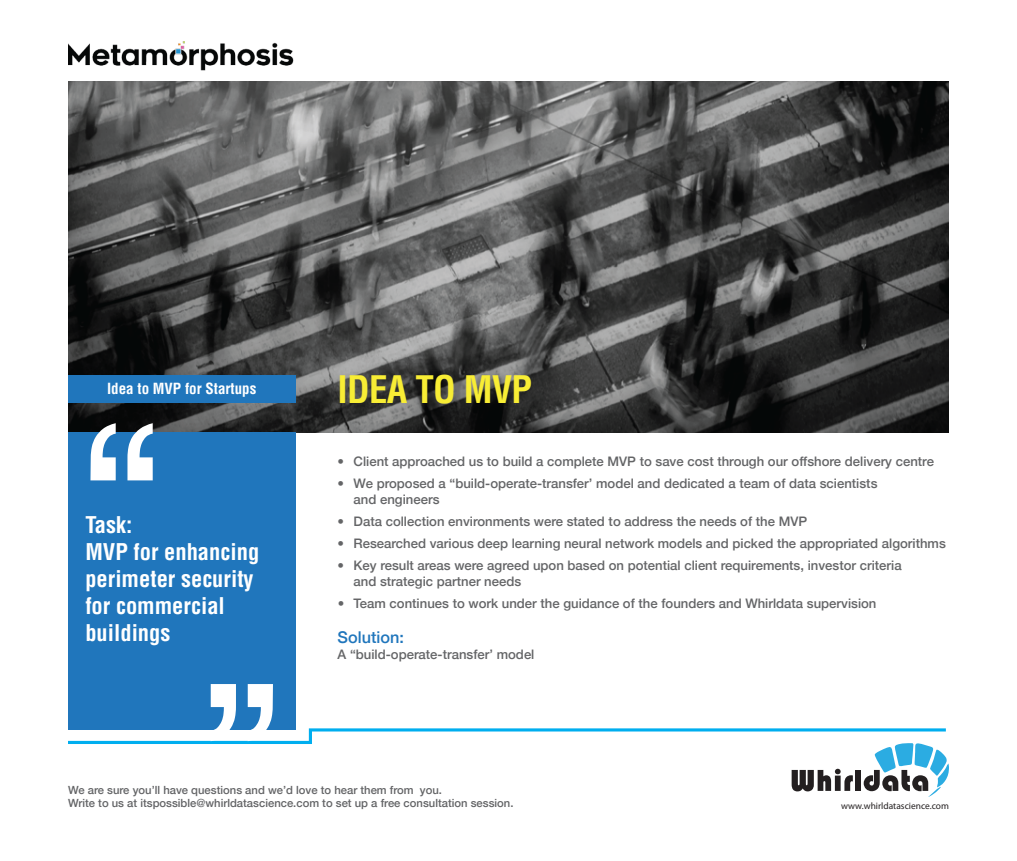
<style>
.page{position:relative;width:1017px;height:861px;background:#fff}
.page>*{position:absolute;margin:0;border:0;box-sizing:border-box;transform-origin:0 0}
.t1{font:700 condensed 37px "Helvetica";letter-spacing:-.02em;color:#f8ed35}
.t2{font:700 condensed 22.5px/27px "Helvetica";color:#fff}
.t3{font:500 16.25px "Helvetica Neue";color:#2076bc}
.t4{font:700 condensed 15px "Helvetica";color:#fff}
.t5{font:500 13.12px/15.8px "Helvetica Neue";color:#646567}
.t6{font:500 11.25px/13.5px "Helvetica Neue";color:#636466}
.t7{font:condensed 9.44px "Helvetica LT";color:#231f20}
</style>
<div class="page">
<img style="left:68px;top:41px;width:226px;height:30px">
<img style="left:68px;top:82px;width:880px;height:351px">
<div style="left:68px;top:433px;width:227px;height:297px;background:#2076bc"></div>
<svg style="left:90px;top:423px;width:63px;height:57px"></svg>
<svg style="left:68px;top:684px;width:880px;height:113px"></svg>
<div style="left:68px;top:375px;width:227px;height:28px;background:#2076bc"></div>
<p class="t4" style="left:107px;top:379px;width:151px">Idea to MVP for Startups</p>
<h1 class="t1" style="left:337px;top:366px;width:196px">IDEA TO MVP</h1>
<h2 class="t2" style="left:85px;top:511px;width:175px">Task:<br>MVP for enhancing perimeter security for commercial buildings</h2>
<p class="t5" style="left:337px;top:453px;width:597px">• Client approached us to build a complete MVP to save cost through our offshore delivery centre</p>
<p class="t5" style="left:353px;top:475px;width:525px;text-indent:-16px">• We proposed a “build-operate-transfer’ model and dedicated a team of data scientists and engineers</p>
<p class="t5" style="left:337px;top:513px;width:471px">• Data collection environments were stated to address the needs of the MVP</p>
<p class="t5" style="left:337px;top:535px;width:609px">• Researched various deep learning neural network models and picked the appropriated algorithms</p>
<p class="t5" style="left:353px;top:557px;width:549px;text-indent:-16px">• Key result areas were agreed upon based on potential client requirements, investor criteria and strategic partner needs</p>
<p class="t5" style="left:337px;top:595px;width:540px">• Team continues to work under the guidance of the founders and Whirldata supervision</p>
<p class="t3" style="left:337px;top:627px;width:68px">Solution:</p>
<p class="t5" style="left:337px;top:646px;width:198px">A “build-operate-transfer’ model</p>
<p class="t6" style="left:68px;top:782px;width:447px">We are sure you’ll have questions and we’d love to hear them from you.<br>Write to us at itspossible@whirldatascience.com to set up a free consultation session.</p>
<p class="t7" style="left:841px;top:800px;width:109px">www.whirldatascience.com</p>
</div>
